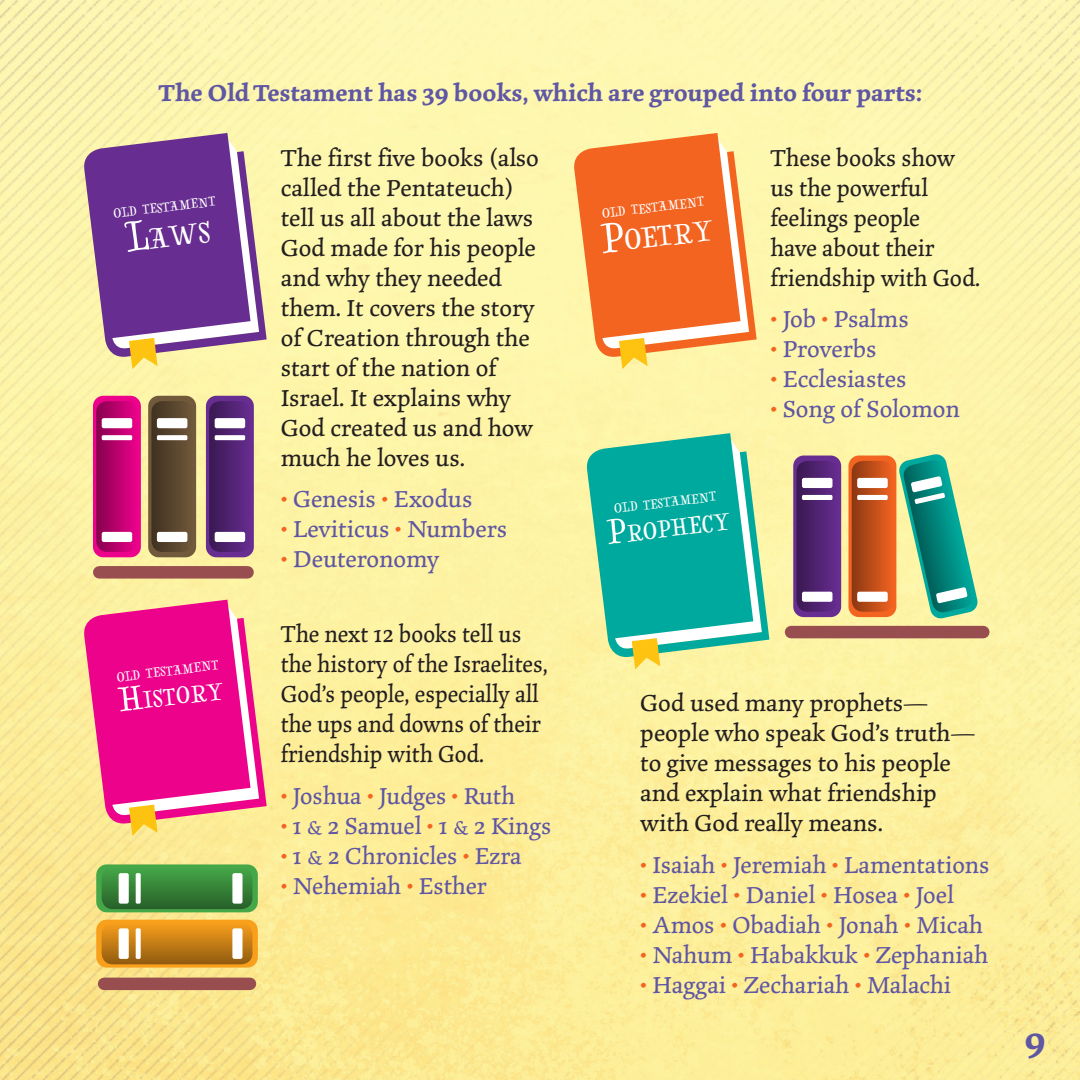
<style>
.page{position:relative;width:1080px;height:1080px;background:#fff}
.page>*{position:absolute;margin:0;border:0;box-sizing:border-box;transform-origin:0 0}
.t1{font:42px "HMS Gilbert Display";color:#fff}
.t2{font:700 37.5px "Marco";color:#5f56a4}
.t3{font:35px "HMS Gilbert Display";color:#fff}
.t4{font:25px/30px "Marco";color:#231f20}
.t5{font:25px "Marco";color:#5f56a4}
.t6{font:25px/30px "Marco";color:#231f20;scale:.93 1}
.t7{font:25px/30px "Marco";color:#231f20;scale:.96 1}
.t8{font:700 25px "Marco";color:#5f56a4}
.t9{font:19.25px "HMS Gilbert Display";color:#fff}
.s1{font-size:60px}
.s2{font-size:50px}
.s3{color:#f36421}
.s4{font-size:20px}
</style>
<div class="page">
<img style="left:0;top:0;width:1080px;height:1080px">
<svg style="left:82px;top:133px;width:185px;height:236px;background:#956b9c"></svg>
<svg style="left:585px;top:433px;width:184px;height:236px;background:#4ebfa3"></svg>
<svg style="left:572px;top:133px;width:185px;height:236px;background:#f6914f"></svg>
<svg style="left:82px;top:600px;width:185px;height:236px;background:#f14b94"></svg>
<svg style="left:793px;top:456px;width:48px;height:161px;background:#703b8f"></svg>
<svg style="left:797px;top:461px;width:41px;height:151px;background:#663e82"></svg>
<svg style="left:848px;top:453px;width:131px;height:166px;background:#9ca074"></svg>
<div style="left:791px;top:626px;width:192px;height:12px;background:#984e4f"></div>
<svg style="left:93px;top:396px;width:48px;height:161px"></svg>
<svg style="left:96px;top:401px;width:42px;height:151px;background:#c11f7e"></svg>
<svg style="left:206px;top:396px;width:48px;height:161px"></svg>
<svg style="left:209px;top:401px;width:42px;height:151px;background:#653d82"></svg>
<svg style="left:148px;top:396px;width:48px;height:161px"></svg>
<svg style="left:151px;top:401px;width:42px;height:151px;background:#6c5b47"></svg>
<div style="left:99px;top:566px;width:149px;height:13px;background:#984e4f"></div>
<svg style="left:96px;top:864px;width:162px;height:48px;background:#57ac4f"></svg>
<svg style="left:102px;top:868px;width:150px;height:41px;background:#4f9251"></svg>
<svg style="left:96px;top:920px;width:162px;height:48px;background:#f3a326"></svg>
<svg style="left:102px;top:923px;width:150px;height:41px;background:#cb8d32"></svg>
<div style="left:104px;top:978px;width:146px;height:12px;background:#984e4f"></div>
<p class="t8" style="left:159px;top:77px;width:765px">The Old Testament has 39 books, which are grouped into four parts:</p>
<p class="t9" style="left:112px;top:203px;width:107px;rotate:-7deg">old testament</p>
<h1 class="t1" style="left:123px;top:219px;width:87px;rotate:-7deg"><span class="s1">L</span>aws</h1>
<p class="t9" style="left:115px;top:666px;width:107px;rotate:-7deg">old testament</p>
<h3 class="t3" style="left:116px;top:684px;width:107px;rotate:-7deg"><span class="s2">H</span>istory</h3>
<p class="t4" style="left:281px;top:144px;width:260px">The first five books (also called the Pentateuch) tell us all about the laws<br>God made for his people and why they needed them. It covers the story of Creation through the start of the nation of<br>Israel. It explains why<br>God created us and how much he loves us.</p>
<p class="t5" style="left:281px;top:484px;width:193px"><span class="s3">•</span> Genesis <span class="s3">•</span> Exodus</p>
<p class="t5" style="left:281px;top:514px;width:228px"><span class="s3">•</span> Leviticus <span class="s3">•</span> Numbers</p>
<p class="t5" style="left:281px;top:544px;width:160px"><span class="s3">•</span> Deuteronomy</p>
<p class="t6" style="left:281px;top:621px;width:289px">The next 12 books tell us the history of the Israelites,<br>God’s people, especially all the ups and downs of their friendship with God.</p>
<p class="t5" style="left:281px;top:780px;width:236px"><span class="s3">•</span> Joshua <span class="s3">•</span> Judges <span class="s3">•</span> Ruth</p>
<p class="t5" style="left:281px;top:810px;width:272px"><span class="s3">•</span> 1 <span class="s4">&amp;</span> 2 Samuel <span class="s3">•</span> 1 <span class="s4">&amp;</span> 2 Kings</p>
<p class="t5" style="left:281px;top:840px;width:242px"><span class="s3">•</span> 1 <span class="s4">&amp;</span> 2 Chronicles <span class="s3">•</span> Ezra</p>
<p class="t5" style="left:281px;top:870px;width:207px"><span class="s3">•</span> Nehemiah <span class="s3">•</span> Esther</p>
<p class="t9" style="left:601px;top:203px;width:107px;rotate:-7deg">old testament</p>
<h1 class="t1" style="left:598px;top:220px;width:114px;rotate:-7deg"><span class="s1">P</span>oetry</h1>
<p class="t9" style="left:613px;top:498px;width:107px;rotate:-7deg">old testament</p>
<h3 class="t3" style="left:605px;top:517px;width:126px;rotate:-7deg"><span class="s2">P</span>rophecy</h3>
<p class="t7" style="left:770px;top:144px;width:220px">These books show us the powerful feelings people<br>have about their friendship with God.</p>
<p class="t5" style="left:770px;top:304px;width:140px"><span class="s3">•</span> Job <span class="s3">•</span> Psalms</p>
<p class="t5" style="left:770px;top:334px;width:108px"><span class="s3">•</span> Proverbs</p>
<p class="t5" style="left:770px;top:364px;width:138px"><span class="s3">•</span> Ecclesiastes</p>
<p class="t5" style="left:770px;top:394px;width:191px"><span class="s3">•</span> Song of Solomon</p>
<p class="t4" style="left:640px;top:690px;width:337px">God used many prophets— people who speak God’s truth— to give messages to his people and explain what friendship with God really means.</p>
<p class="t5" style="left:640px;top:850px;width:351px"><span class="s3">•</span> Isaiah <span class="s3">•</span> Jeremiah <span class="s3">•</span> Lamentations</p>
<p class="t5" style="left:640px;top:880px;width:315px"><span class="s3">•</span> Ezekiel <span class="s3">•</span> Daniel <span class="s3">•</span> Hosea <span class="s3">•</span> Joel</p>
<p class="t5" style="left:640px;top:910px;width:344px"><span class="s3">•</span> Amos <span class="s3">•</span> Obadiah <span class="s3">•</span> Jonah <span class="s3">•</span> Micah</p>
<p class="t5" style="left:640px;top:940px;width:349px"><span class="s3">•</span> Nahum <span class="s3">•</span> Habakkuk <span class="s3">•</span> Zephaniah</p>
<p class="t5" style="left:640px;top:970px;width:312px"><span class="s3">•</span> Haggai <span class="s3">•</span> Zechariah <span class="s3">•</span> Malachi</p>
<h2 class="t2" style="left:1025px;top:1016px;width:22px">9</h2>
</div>
